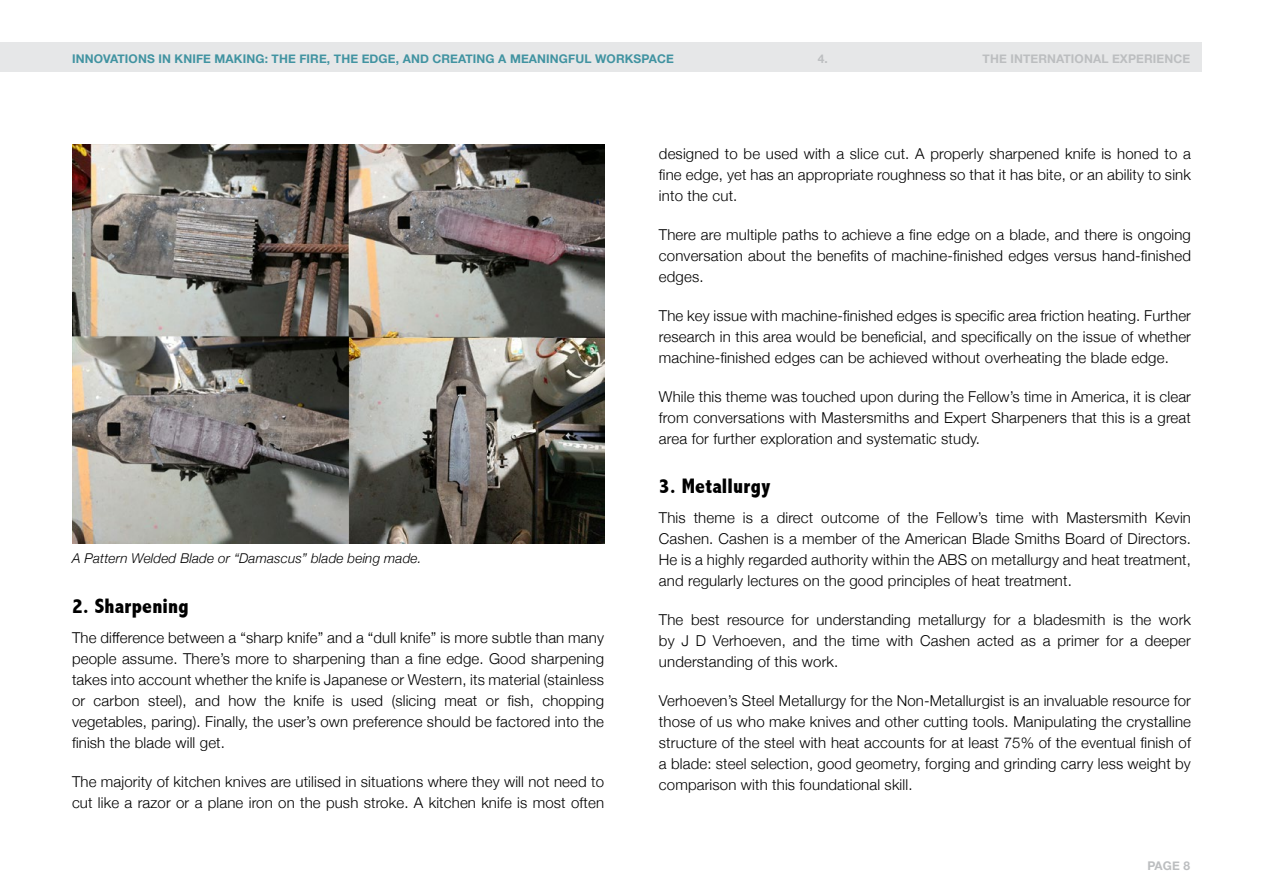
<style>
.page{position:relative;width:1263px;height:893px;background:#fff}
.page>*{position:absolute;margin:0;border:0;box-sizing:border-box;transform-origin:0 0}
.Heading_3{font:800 condensed 21px "Abadi";letter-spacing:.01em;color:#000}
.TEXT{font:300 15px/21px "Helvetica Neue";letter-spacing:.01em;color:#000;text-align:justify}
.Image_caption{font:italic 300 13.5px "Helvetica Neue";letter-spacing:.01em;color:#000}
.t1{font:700 12px "Helvetica Neue";letter-spacing:.01em;color:#4193a1}
.t2{font:700 12px "Helvetica Neue";letter-spacing:.01em;color:#bcbec0}
</style>
<div class="page">
<div style="left:0;top:42px;width:1202px;height:29px;background:#e6e7e8"></div>
<img style="left:72px;top:144px;width:532px;height:399px">
<p class="t1" style="left:72px;top:49px;width:14px">INNO</p>
<p class="t1" style="left:103px;top:49px;width:35px">VATIONS</p>
<p class="t1" style="left:158px;top:49px;width:372px">IN KNIFE MAKING: THE FIRE, THE EDGE, AN D CREATING A MEAN</p>
<p class="t1" style="left:546px;top:49px;width:128px">INGFUL WORKSPACE</p>
<p class="t2" style="left:818px;top:49px;width:12px">4.</p>
<p class="t2" style="left:982px;top:49px;width:209px">THE INTERNATIONAL EXPERI ENCE</p>
<p class="Image_caption" style="left:72px;top:548px;width:351px">A Pattern Welded Blade or “Damascus” blade being made.</p>
<p class="Heading_3" style="left:72px;top:594px;width:118px">2. Sharpening</p>
<p class="TEXT" style="left:72px;top:626px;width:533px">The difference between a “sharp knife” and a “dull knife” is more subtle than many people assume. There’s more to sharpening than a fine edge. Good sharpening takes into account whether the knife is Japanese or Western, its material (stainless or carbon steel), and how the knife is used (slicing meat or fish, chopping vegetables, paring). Finally, the user’s own preference should be factored into the finish the blade will get.</p>
<p class="TEXT" style="left:72px;top:770px;width:534px">The majority of kitchen knives are utilised in situations where they will not need to cut like a razor or a plane iron on the push stroke. A kitchen knife is most often</p>
<p class="TEXT" style="left:659px;top:142px;width:533px">designed to be used with a slice cut. A properly sharpened knife is honed to a fine edge, yet has an appropriate roughness so that it has bite, or an ability to sink into the cut.</p>
<p class="TEXT" style="left:659px;top:223px;width:533px">There are multiple paths to achieve a fine edge on a blade, and there is ongoing conversation about the benefits of machine-finished edges versus hand-finished edges.</p>
<p class="TEXT" style="left:659px;top:304px;width:533px">The key issue with machine-finished edges is specific area friction heating. Further research in this area would be beneficial, and specifically on the issue of whether machine-finished edges can be achieved without overheating the blade edge.</p>
<p class="TEXT" style="left:659px;top:385px;width:534px">While this theme was touched upon during the Fellow’s time in America, it is clear from conversations with Mastersmiths and Expert Sharpeners that this is a great area for further exploration and systematic study.</p>
<p class="Heading_3" style="left:659px;top:474px;width:113px">3. Metallurgy</p>
<p class="TEXT" style="left:659px;top:506px;width:534px">This theme is a direct outcome of the Fellow’s time with Mastersmith Kevin Cashen. Cashen is a member of the American Blade Smiths Board of Directors.<br>He is a highly regarded authority within the ABS on metallurgy and heat treatment, and regularly lectures on the good principles of heat treatment.</p>
<p class="TEXT" style="left:659px;top:608px;width:534px">The best resource for understanding metallurgy for a bladesmith is the work by J D Verhoeven, and the time with Cashen acted as a primer for a deeper understanding of this work.</p>
<p class="TEXT" style="left:659px;top:689px;width:534px">Verhoeven’s Steel Metallurgy for the Non-Metallurgist is an invaluable resource for those of us who make knives and other cutting tools. Manipulating the crystalline structure of the steel with heat accounts for at least 75% of the eventual finish of a blade: steel selection, good geometry, forging and grinding carry less weight by comparison with this foundational skill.</p>
<p class="t2" style="left:1147px;top:857px;width:44px">PAGE 8</p>
</div>
